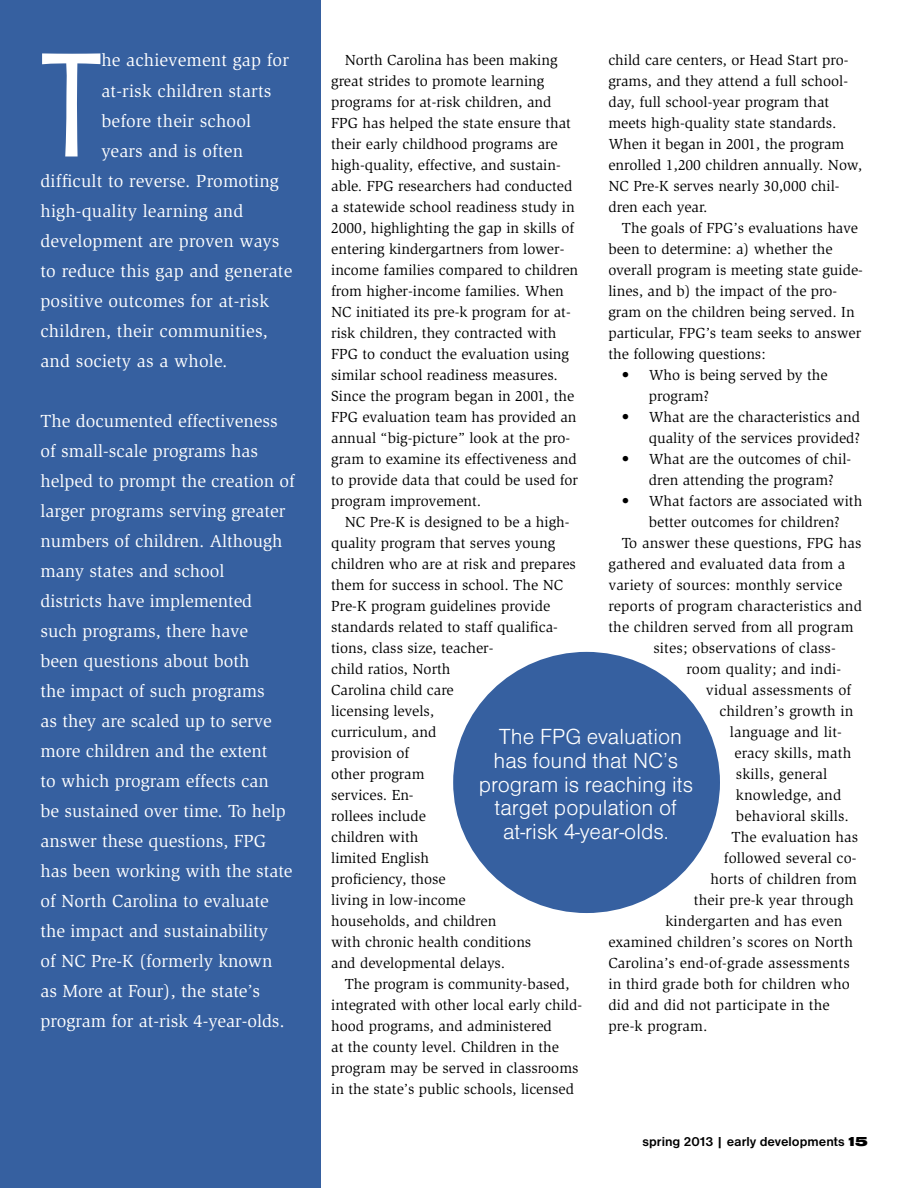
<style>
.page{position:relative;width:918px;height:1188px;background:#fff}
.page>*{position:absolute;margin:0;border:0;box-sizing:border-box;transform-origin:0 0}
.t1{font:144.75px "Cg Westerveldt Lt";color:#fff}
.t2{font:22.65px/23.7px "Nimbus San D Ligh";color:#fff;text-align:center}
.t3{font:18px/30px "Slimbach";color:#fff}
.t4{font:15px/21px "Slimbach";color:#000}
.t5{font:700 13.5px "Nimbus San D";color:#000}
.s1{font-family:"Nimbus San D Blac Exte";font-weight:400}
</style>
<div class="page">
<div style="left:0;top:0;width:320px;height:1188px;background:#3660a0"></div>
<div style="left:451px;top:650px;width:271px;height:265px;background:#3660a0;border-radius:50%"></div>
<h1 class="t1" style="left:40px;top:28px;width:62px">T</h1>
<p class="t3" style="left:101px;top:46px;width:189px">he achievement gap for</p>
<p class="t3" style="left:101px;top:76px;width:172px">at-risk children starts</p>
<p class="t3" style="left:101px;top:106px;width:151px">before their school</p>
<p class="t3" style="left:101px;top:136px;width:143px">years and is often</p>
<p class="t3" style="left:40px;top:166px;width:240px">difficult to reverse. Promoting</p>
<p class="t3" style="left:40px;top:196px;width:204px">high-quality learning and</p>
<p class="t3" style="left:40px;top:226px;width:240px">development are proven ways</p>
<p class="t3" style="left:40px;top:256px;width:253px">to reduce this gap and generate</p>
<p class="t3" style="left:40px;top:286px;width:230px">positive outcomes for at-risk</p>
<p class="t3" style="left:40px;top:316px;width:229px">children, their communities,</p>
<p class="t3" style="left:40px;top:346px;width:189px">and society as a whole.</p>
<p class="t3" style="left:40px;top:406px;width:256px">The documented effectiveness of small-scale programs has helped to prompt the creation of larger programs serving greater numbers of children. Although many states and school<br>districts have implemented<br>such programs, there have<br>been questions about both<br>the impact of such programs<br>as they are scaled up to serve more children and the extent<br>to which program effects can<br>be sustained over time. To help answer these questions, FPG has been working with the state of North Carolina to evaluate the impact and sustainability<br>of NC Pre-K (formerly known<br>as More at Four), the state’s program for at-risk 4-year-olds.</p>
<p class="t4" style="left:331px;top:50px;width:249px;text-indent:14px">North Carolina has been making great strides to promote learning programs for at-risk children, and FPG has helped the state ensure that their early childhood programs are high-quality, effective, and sustain&shy;able. FPG researchers had conducted a statewide school readiness study in 2000, highlighting the gap in skills of entering kindergartners from lower&shy;income families compared to children from higher-income families. When NC initiated its pre-k program for at&shy;risk children, they contracted with FPG to conduct the evaluation using similar school readiness measures.<br>Since the program began in 2001, the FPG evaluation team has provided an annual “big-picture” look at the pro&shy;gram to examine its effectiveness and to provide data that could be used for program improvement.</p>
<p class="t4" style="left:331px;top:512px;width:246px;text-indent:14px">NC Pre-K is designed to be a high&shy;quality program that serves young children who are at risk and prepares them for success in school. The NC<br>Pre-K program guidelines provide standards related to staff qualifica&shy;tions, class size, teacher-<br>child ratios, North<br>Carolina child care<br>licensing levels,<br>curriculum, and<br>provision of<br>other program<br>services. En-<br>rollees include<br>children with<br>limited English<br>proficiency, those<br>living in low-income<br>households, and children<br>with chronic health conditions<br>and developmental delays.</p>
<p class="t4" style="left:331px;top:974px;width:252px;text-indent:14px">The program is community-based, integrated with other local early child&shy;hood programs, and administered<br>at the county level. Children in the program may be served in classrooms in the state’s public schools, licensed</p>
<p class="t4" style="left:608px;top:50px;width:255px">child care centers, or Head Start pro&shy;grams, and they attend a full school&shy;day, full school-year program that meets high-quality state standards.<br>When it began in 2001, the program enrolled 1,200 children annually. Now, NC Pre-K serves nearly 30,000 chil&shy;dren each year.</p>
<p class="t4" style="left:608px;top:218px;width:256px;text-indent:13px">The goals of FPG’s evaluations have been to determine: a) whether the overall program is meeting state guide&shy;lines, and b) the impact of the pro&shy;gram on the children being served. In particular, FPG’s team seeks to answer the following questions:</p>
<p class="t4" style="left:649px;top:365px;width:180px;text-indent:-27px">• Who is being served by the program?</p>
<p class="t4" style="left:622px;top:407px;width:240px;text-align:right">• What are the characteristics and quality of the services provided?</p>
<p class="t4" style="left:649px;top:449px;width:204px;text-indent:-27px">• What are the outcomes of chil&shy;dren attending the program?</p>
<p class="t4" style="left:622px;top:491px;width:242px">• What factors are associated with</p>
<p class="t4" style="left:649px;top:512px;width:193px">better outcomes for children?</p>
<p class="t4" style="left:622px;top:533px;width:241px">To answer these questions, FPG has</p>
<p class="t4" style="left:608px;top:554px;width:238px">gathered and evaluated data from a</p>
<p class="t4" style="left:608px;top:575px;width:235px">variety of sources: monthly service</p>
<p class="t4" style="left:608px;top:596px;width:255px">reports of program characteristics and</p>
<p class="t4" style="left:608px;top:617px;width:247px">the children served from all program</p>
<p class="t4" style="left:653px;top:638px;width:184px">sites; observations of class-</p>
<p class="t4" style="left:686px;top:659px;width:156px">room quality; and indi-</p>
<p class="t4" style="left:706px;top:680px;width:147px">vidual assessments of</p>
<p class="t4" style="left:719px;top:701px;width:136px">children’s growth in</p>
<p class="t4" style="left:730px;top:722px;width:114px">language and lit-</p>
<p class="t4" style="left:734px;top:743px;width:118px">eracy skills, math</p>
<p class="t4" style="left:736px;top:764px;width:93px">skills, general</p>
<p class="t4" style="left:736px;top:785px;width:107px">knowledge, and</p>
<p class="t4" style="left:736px;top:806px;width:115px">behavioral skills.</p>
<p class="t4" style="left:731px;top:827px;width:128px">The evaluation has</p>
<p class="t4" style="left:724px;top:848px;width:134px">followed several co-</p>
<p class="t4" style="left:710px;top:869px;width:148px">horts of children from</p>
<p class="t4" style="left:694px;top:890px;width:161px">their pre-k year through</p>
<p class="t4" style="left:665px;top:911px;width:179px">kindergarten and has even</p>
<p class="t4" style="left:608px;top:932px;width:246px">examined children’s scores on North</p>
<p class="t4" style="left:608px;top:953px;width:243px">Carolina’s end-of-grade assessments</p>
<p class="t4" style="left:608px;top:974px;width:243px">in third grade both for children who</p>
<p class="t4" style="left:608px;top:995px;width:223px">did and did not participate in the</p>
<p class="t4" style="left:608px;top:1016px;width:101px">pre-k program.</p>
<h2 class="t2" style="left:479px;top:725px;width:216px">The FPG evaluation has found that NC’s program is reaching its target population of at-risk 4-year-olds.</h2>
<p class="t5" style="left:643px;top:1134px;width:227px">spring 2013 | early developments <span class="s1">15</span></p>
</div>
